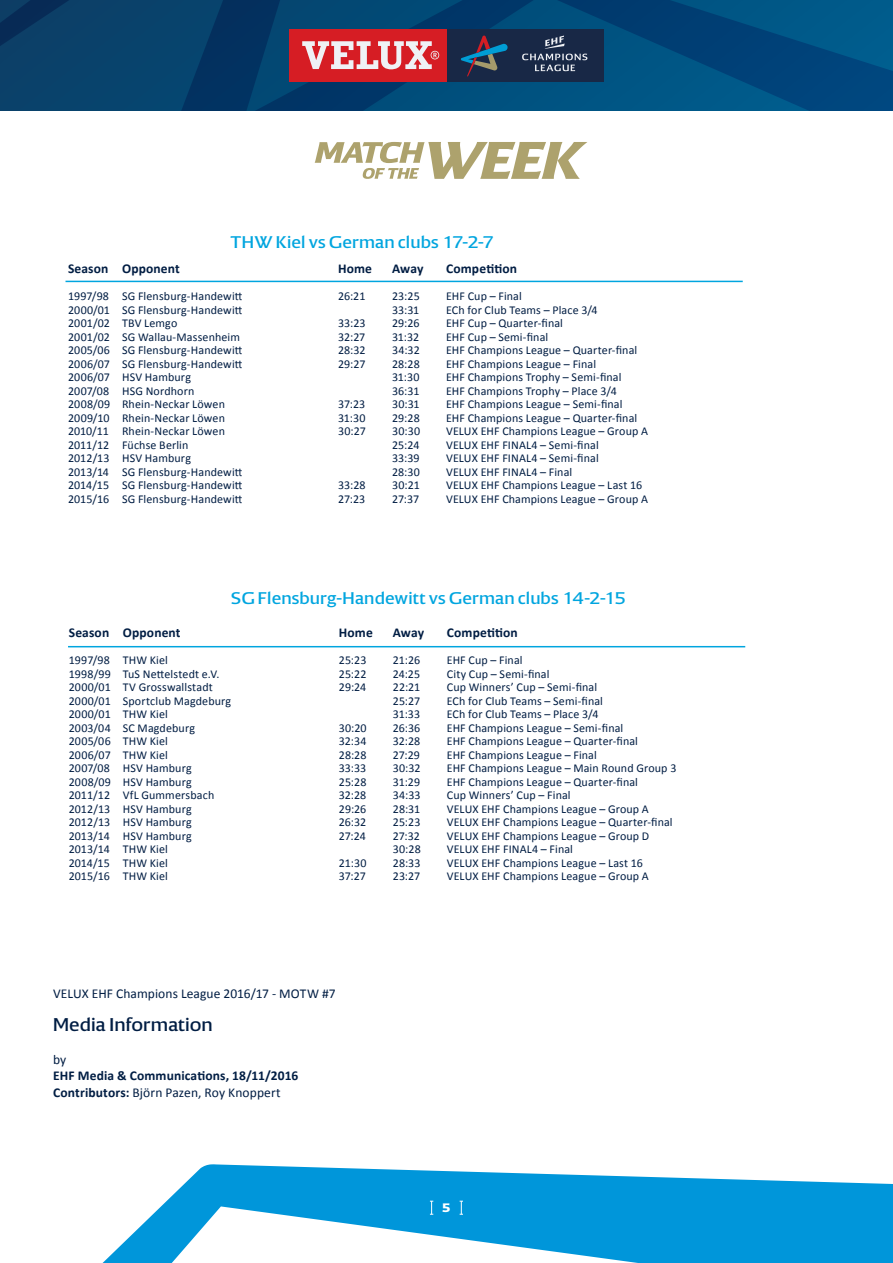
<style>
.page{position:relative;width:893px;height:1263px;background:#fff}
.page>*{position:absolute;margin:0;border:0;box-sizing:border-box;transform-origin:0 0}
.t1{font:18px "EHF";color:#001d43}
.t2{font:16.5px "EHF";letter-spacing:.005em;color:#00a5df}
.t3{font:700 13.5px/16.5px "Calibri";letter-spacing:.01em;color:#001d43}
.t4{font:13.5px "Calibri";letter-spacing:.005em;color:#001d43}
.t5{font:12px "Calibri";letter-spacing:.01em;color:#001d43}
.t6{font:800 12px "EHF";color:#fff}
.s1{font-weight:400}
</style>
<div class="page">
<svg style="left:102px;top:1164px;width:791px;height:99px;fill:#0096da"></svg>
<svg style="left:430px;top:1201px;width:3px;height:14px"></svg>
<svg style="left:460px;top:1201px;width:3px;height:14px"></svg>
<svg style="left:0;top:0;width:893px;height:111px;background:#024574"></svg>
<div style="left:446px;top:29px;width:158px;height:53px;background:#182846"></div>
<svg style="left:461px;top:35px;width:47px;height:42px"></svg>
<div style="left:289px;top:29px;width:157px;height:53px;background:#d61d24"></div>
<svg style="left:302px;top:41px;width:137px;height:28px"></svg>
<svg style="left:522px;top:36px;width:65px;height:35px"></svg>
<hr style="left:66px;top:281px;width:677px;height:1px;background:#00a5df">
<hr style="left:68px;top:646px;width:677px;height:1px;background:#00a5df">
<svg style="left:315px;top:142px;width:272px;height:37px"></svg>
<h2 class="t2" style="left:230px;top:232px;width:266px">THW Kiel vs German clubs 17-2-7</h2>
<p class="t3" style="left:68px;top:260px;width:113px">Season Opponent</p>
<p class="t3" style="left:338px;top:260px;width:35px">Home</p>
<p class="t3" style="left:392px;top:260px;width:33px">Away</p>
<p class="t3" style="left:446px;top:260px;width:73px">Competition</p>
<p class="t5" style="left:68px;top:289px;width:176px">1997/98 SG Flensburg-Handewitt</p>
<p class="t5" style="left:338px;top:289px;width:29px">26:21</p>
<p class="t5" style="left:392px;top:289px;width:29px">23:25</p>
<p class="t5" style="left:446px;top:289px;width:77px">EHF Cup – Final</p>
<p class="t5" style="left:68px;top:302px;width:176px">2000/01 SG Flensburg-Handewitt</p>
<p class="t5" style="left:392px;top:302px;width:29px">33:31</p>
<p class="t5" style="left:446px;top:302px;width:153px">ECh for Club Teams – Place 3/4</p>
<p class="t5" style="left:68px;top:316px;width:111px">2001/02 TBV Lemgo</p>
<p class="t5" style="left:338px;top:316px;width:29px">33:23</p>
<p class="t5" style="left:392px;top:316px;width:29px">29:26</p>
<p class="t5" style="left:446px;top:316px;width:118px">EHF Cup – Quarter-final</p>
<p class="t5" style="left:68px;top:329px;width:174px">2001/02 SG Wallau-Massenheim</p>
<p class="t5" style="left:338px;top:329px;width:29px">32:27</p>
<p class="t5" style="left:392px;top:329px;width:29px">31:32</p>
<p class="t5" style="left:446px;top:329px;width:104px">EHF Cup – Semi-final</p>
<p class="t5" style="left:68px;top:343px;width:176px">2005/06 SG Flensburg-Handewitt</p>
<p class="t5" style="left:338px;top:343px;width:29px">28:32</p>
<p class="t5" style="left:392px;top:343px;width:29px">34:32</p>
<p class="t5" style="left:446px;top:343px;width:193px">EHF Champions League – Quarter-final</p>
<p class="t5" style="left:68px;top:356px;width:176px">2006/07 SG Flensburg-Handewitt</p>
<p class="t5" style="left:338px;top:356px;width:29px">29:27</p>
<p class="t5" style="left:392px;top:356px;width:29px">28:28</p>
<p class="t5" style="left:446px;top:356px;width:152px">EHF Champions League – Final</p>
<p class="t5" style="left:68px;top:370px;width:124px">2006/07 HSV Hamburg</p>
<p class="t5" style="left:392px;top:370px;width:29px">31:30</p>
<p class="t5" style="left:446px;top:370px;width:177px">EHF Champions Trophy – Semi-final</p>
<p class="t5" style="left:68px;top:383px;width:128px">2007/08 HSG Nordhorn</p>
<p class="t5" style="left:392px;top:383px;width:29px">36:31</p>
<p class="t5" style="left:446px;top:383px;width:172px">EHF Champions Trophy – Place 3/4</p>
<p class="t5" style="left:68px;top:397px;width:158px">2008/09 Rhein-Neckar Löwen</p>
<p class="t5" style="left:338px;top:397px;width:29px">37:23</p>
<p class="t5" style="left:392px;top:397px;width:29px">30:31</p>
<p class="t5" style="left:446px;top:397px;width:178px">EHF Champions League – Semi-final</p>
<p class="t5" style="left:68px;top:410px;width:158px">2009/10 Rhein-Neckar Löwen</p>
<p class="t5" style="left:338px;top:410px;width:29px">31:30</p>
<p class="t5" style="left:392px;top:410px;width:29px">29:28</p>
<p class="t5" style="left:446px;top:410px;width:193px">EHF Champions League – Quarter-final</p>
<p class="t5" style="left:68px;top:424px;width:158px">2010/11 Rhein-Neckar Löwen</p>
<p class="t5" style="left:338px;top:424px;width:29px">30:27</p>
<p class="t5" style="left:392px;top:424px;width:30px">30:30</p>
<p class="t5" style="left:446px;top:424px;width:204px">VELUX EHF Champions League – Group A</p>
<p class="t5" style="left:68px;top:437px;width:122px">2011/12 Füchse Berlin</p>
<p class="t5" style="left:392px;top:437px;width:29px">25:24</p>
<p class="t5" style="left:446px;top:437px;width:154px">VELUX EHF FINAL4 – Semi-final</p>
<p class="t5" style="left:68px;top:451px;width:124px">2012/13 HSV Hamburg</p>
<p class="t5" style="left:392px;top:451px;width:29px">33:39</p>
<p class="t5" style="left:446px;top:451px;width:154px">VELUX EHF FINAL4 – Semi-final</p>
<p class="t5" style="left:68px;top:464px;width:176px">2013/14 SG Flensburg-Handewitt</p>
<p class="t5" style="left:392px;top:464px;width:29px">28:30</p>
<p class="t5" style="left:446px;top:464px;width:128px">VELUX EHF FINAL4 – Final</p>
<p class="t5" style="left:68px;top:478px;width:176px">2014/15 SG Flensburg-Handewitt</p>
<p class="t5" style="left:338px;top:478px;width:29px">33:28</p>
<p class="t5" style="left:392px;top:478px;width:29px">30:21</p>
<p class="t5" style="left:446px;top:478px;width:198px">VELUX EHF Champions League – Last 16</p>
<p class="t5" style="left:68px;top:491px;width:176px">2015/16 SG Flensburg-Handewitt</p>
<p class="t5" style="left:338px;top:491px;width:29px">27:23</p>
<p class="t5" style="left:392px;top:491px;width:29px">27:37</p>
<p class="t5" style="left:446px;top:491px;width:204px">VELUX EHF Champions League – Group A</p>
<h2 class="t2" style="left:231px;top:589px;width:397px">SG Flensburg-Handewitt vs German clubs 14-2-15</h2>
<p class="t3" style="left:69px;top:624px;width:113px">Season Opponent</p>
<p class="t3" style="left:339px;top:624px;width:35px">Home</p>
<p class="t3" style="left:393px;top:624px;width:33px">Away</p>
<p class="t3" style="left:447px;top:624px;width:73px">Competition</p>
<p class="t5" style="left:69px;top:653px;width:101px">1997/98 THW Kiel</p>
<p class="t5" style="left:339px;top:653px;width:29px">25:23</p>
<p class="t5" style="left:393px;top:653px;width:29px">21:26</p>
<p class="t5" style="left:447px;top:653px;width:77px">EHF Cup – Final</p>
<p class="t5" style="left:69px;top:666px;width:152px">1998/99 TuS Nettelstedt e.V.</p>
<p class="t5" style="left:339px;top:666px;width:29px">25:22</p>
<p class="t5" style="left:393px;top:666px;width:29px">24:25</p>
<p class="t5" style="left:447px;top:666px;width:104px">City Cup – Semi-final</p>
<p class="t5" style="left:69px;top:680px;width:146px">2000/01 TV Grosswallstadt</p>
<p class="t5" style="left:339px;top:680px;width:29px">29:24</p>
<p class="t5" style="left:393px;top:680px;width:29px">22:21</p>
<p class="t5" style="left:447px;top:680px;width:152px">Cup Winners’ Cup – Semi-final</p>
<p class="t5" style="left:69px;top:693px;width:164px">2000/01 Sportclub Magdeburg</p>
<p class="t5" style="left:393px;top:693px;width:29px">25:27</p>
<p class="t5" style="left:447px;top:693px;width:158px">ECh for Club Teams – Semi-final</p>
<p class="t5" style="left:69px;top:707px;width:101px">2000/01 THW Kiel</p>
<p class="t5" style="left:393px;top:707px;width:29px">31:33</p>
<p class="t5" style="left:447px;top:707px;width:153px">ECh for Club Teams – Place 3/4</p>
<p class="t5" style="left:69px;top:720px;width:128px">2003/04 SC Magdeburg</p>
<p class="t5" style="left:339px;top:720px;width:29px">30:20</p>
<p class="t5" style="left:393px;top:720px;width:29px">26:36</p>
<p class="t5" style="left:447px;top:720px;width:178px">EHF Champions League – Semi-final</p>
<p class="t5" style="left:69px;top:734px;width:101px">2005/06 THW Kiel</p>
<p class="t5" style="left:339px;top:734px;width:29px">32:34</p>
<p class="t5" style="left:393px;top:734px;width:29px">32:28</p>
<p class="t5" style="left:447px;top:734px;width:193px">EHF Champions League – Quarter-final</p>
<p class="t5" style="left:69px;top:747px;width:101px">2006/07 THW Kiel</p>
<p class="t5" style="left:339px;top:747px;width:29px">28:28</p>
<p class="t5" style="left:393px;top:747px;width:29px">27:29</p>
<p class="t5" style="left:447px;top:747px;width:152px">EHF Champions League – Final</p>
<p class="t5" style="left:69px;top:761px;width:124px">2007/08 HSV Hamburg</p>
<p class="t5" style="left:339px;top:761px;width:29px">33:33</p>
<p class="t5" style="left:393px;top:761px;width:29px">30:32</p>
<p class="t5" style="left:447px;top:761px;width:231px">EHF Champions League – Main Round Group 3</p>
<p class="t5" style="left:69px;top:774px;width:124px">2008/09 HSV Hamburg</p>
<p class="t5" style="left:339px;top:774px;width:29px">25:28</p>
<p class="t5" style="left:393px;top:774px;width:29px">31:29</p>
<p class="t5" style="left:447px;top:774px;width:193px">EHF Champions League – Quarter-final</p>
<p class="t5" style="left:69px;top:788px;width:147px">2011/12 VfL Gummersbach</p>
<p class="t5" style="left:339px;top:788px;width:29px">32:28</p>
<p class="t5" style="left:393px;top:788px;width:29px">34:33</p>
<p class="t5" style="left:447px;top:788px;width:125px">Cup Winners’ Cup – Final</p>
<p class="t5" style="left:69px;top:801px;width:124px">2012/13 HSV Hamburg</p>
<p class="t5" style="left:339px;top:801px;width:29px">29:26</p>
<p class="t5" style="left:393px;top:801px;width:29px">28:31</p>
<p class="t5" style="left:447px;top:801px;width:204px">VELUX EHF Champions League – Group A</p>
<p class="t5" style="left:69px;top:815px;width:124px">2012/13 HSV Hamburg</p>
<p class="t5" style="left:339px;top:815px;width:29px">26:32</p>
<p class="t5" style="left:393px;top:815px;width:29px">25:23</p>
<p class="t5" style="left:447px;top:815px;width:227px">VELUX EHF Champions League – Quarter-final</p>
<p class="t5" style="left:69px;top:828px;width:124px">2013/14 HSV Hamburg</p>
<p class="t5" style="left:339px;top:828px;width:29px">27:24</p>
<p class="t5" style="left:393px;top:828px;width:29px">27:32</p>
<p class="t5" style="left:447px;top:828px;width:204px">VELUX EHF Champions League – Group D</p>
<p class="t5" style="left:69px;top:842px;width:101px">2013/14 THW Kiel</p>
<p class="t5" style="left:393px;top:842px;width:29px">30:28</p>
<p class="t5" style="left:447px;top:842px;width:128px">VELUX EHF FINAL4 – Final</p>
<p class="t5" style="left:69px;top:855px;width:101px">2014/15 THW Kiel</p>
<p class="t5" style="left:339px;top:855px;width:29px">21:30</p>
<p class="t5" style="left:393px;top:855px;width:29px">28:33</p>
<p class="t5" style="left:447px;top:855px;width:198px">VELUX EHF Champions League – Last 16</p>
<p class="t5" style="left:69px;top:869px;width:101px">2015/16 THW Kiel</p>
<p class="t5" style="left:339px;top:869px;width:29px">37:27</p>
<p class="t5" style="left:393px;top:869px;width:29px">23:27</p>
<p class="t5" style="left:447px;top:869px;width:204px">VELUX EHF Champions League – Group A</p>
<p class="t4" style="left:53px;top:985px;width:284px">VELUX EHF Champions League 2016/17 - MOTW #7</p>
<h1 class="t1" style="left:53px;top:1014px;width:161px">Media Information</h1>
<p class="t4" style="left:53px;top:1051px;width:15px">by</p>
<p class="t3" style="left:53px;top:1067px;width:247px">EHF Media &amp; Communications, 18/11/2016<br>Contributors: <span class="s1">Björn Pazen, Roy Knoppert</span></p>
<p class="t6" style="left:442px;top:1201px;width:10px">5</p>
</div>
